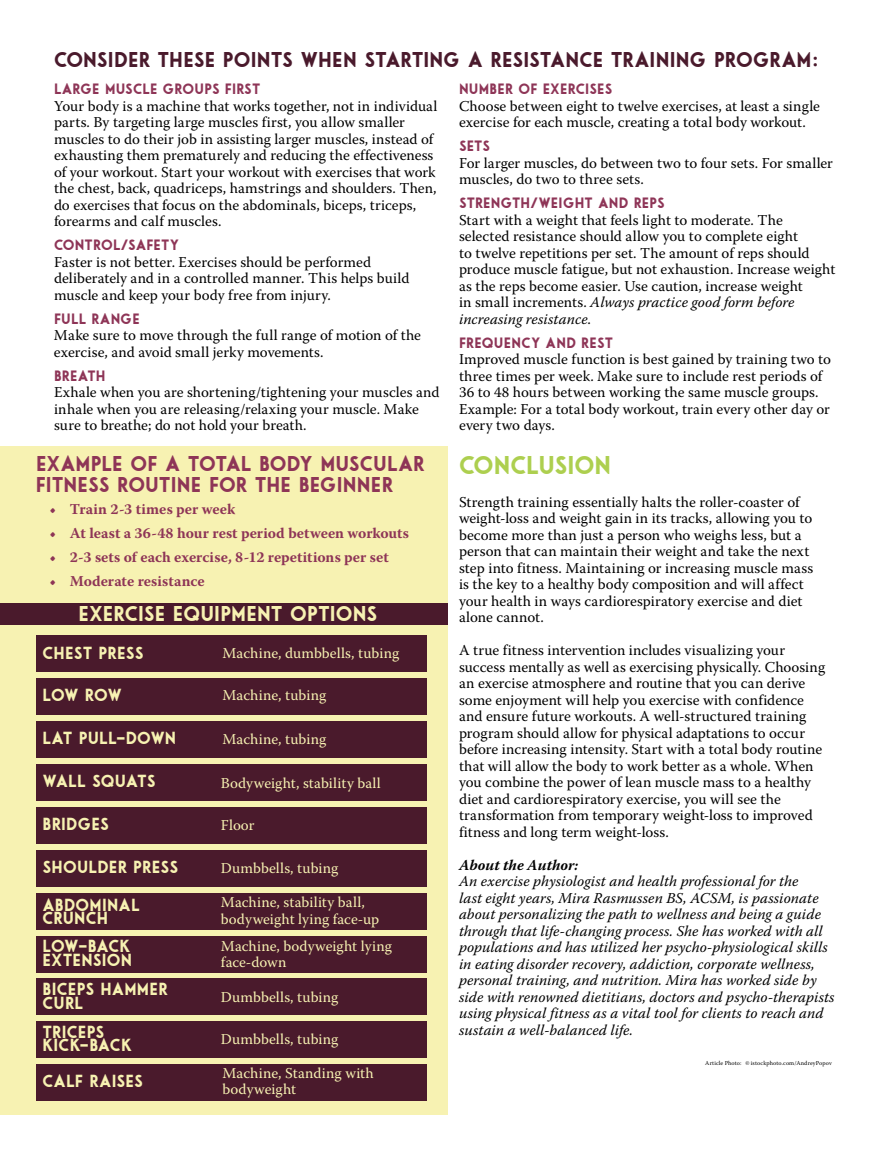
<style>
.page{position:relative;width:891px;height:1161px;background:#fff}
.page>*{position:absolute;margin:0;border:0;box-sizing:border-box;transform-origin:0 0}
.t1{font:800 18px "Libby";letter-spacing:.005em;color:#adcf4f}
.t2{font:15px/16.5px "Warnock Pro";letter-spacing:.005em;color:#000}
.t3{font:italic 15px/16.5px "Warnock Pro";letter-spacing:.005em;color:#000}
.t4{font:15px/16.5px "Warnock Pro";letter-spacing:.005em;color:#f7f2b2}
.t5{font:700 15px "Warnock Pro";letter-spacing:.005em;color:#8e3557}
.t6{font:800 15px "Libby";letter-spacing:.005em;color:#4a1a2c}
.t7{font:800 15px/21px "Libby";letter-spacing:-.005em;color:#8e3557}
.t8{font:800 15px "Libby";color:#f7f2b2}
.t9{font:italic 700 15px "Warnock Pro";letter-spacing:.005em;color:#000}
.t10{font:800 12.3px/13.5px "Libby";letter-spacing:.005em;color:#f7f2b2}
.t11{font:800 10.5px "Libby";letter-spacing:.01em;color:#8e3557}
.t12{font:6px "Warnock Pro";letter-spacing:.02em;color:#000}
.s1{font-family:"Futura LT";font-size:18px}
.s2{font-style:italic}
</style>
<div class="page">
<div style="left:0;top:447px;width:447px;height:668px;background:#f7f2b2"></div>
<div style="left:0;top:603px;width:447px;height:22px;background:#4a1a2c"></div>
<div style="left:36px;top:936px;width:391px;height:36px;background:#4a1a2c"></div>
<div style="left:36px;top:893px;width:391px;height:36px;background:#4a1a2c"></div>
<div style="left:36px;top:850px;width:391px;height:37px;background:#4a1a2c"></div>
<div style="left:36px;top:722px;width:391px;height:36px;background:#4a1a2c"></div>
<div style="left:36px;top:636px;width:391px;height:36px;background:#4a1a2c"></div>
<div style="left:36px;top:679px;width:391px;height:36px;background:#4a1a2c"></div>
<div style="left:36px;top:764px;width:391px;height:37px;background:#4a1a2c"></div>
<div style="left:36px;top:807px;width:391px;height:37px;background:#4a1a2c"></div>
<div style="left:36px;top:979px;width:391px;height:36px;background:#4a1a2c"></div>
<div style="left:36px;top:1022px;width:391px;height:36px;background:#4a1a2c"></div>
<div style="left:36px;top:1065px;width:391px;height:36px;background:#4a1a2c"></div>
<p class="t6" style="left:54px;top:51px;width:765px">CONSIDER THESE POINTS WHEN STARTING A RESISTANCE TRAINING PROGRAM<span class="s1">:</span></p>
<p class="t11" style="left:54px;top:83px;width:208px">LARGE MUSCLE GROUPS FI RST</p>
<p class="t2" style="left:54px;top:97px;width:385px">Your body is a machine that works together, not in individual parts. By targeting large muscles first, you allow smaller muscles to do their job in assisting larger muscles, instead of exhausting them prematurely and reducing the effectiveness of your workout. Start your workout with exercises that work the chest, back, quadriceps, hamstrings and shoulders. Then, do exercises that focus on the abdominals, biceps, triceps, forearms and calf muscles.</p>
<p class="t11" style="left:54px;top:239px;width:125px">CONTROL/SAFETY</p>
<p class="t2" style="left:54px;top:253px;width:357px">Faster is not better. Exercises should be performed deliberately and in a controlled manner. This helps build muscle and keep your body free from injury.</p>
<p class="t11" style="left:54px;top:312px;width:25px">FULL</p>
<p class="t11" style="left:91px;top:312px;width:50px">RANGE</p>
<p class="t2" style="left:54px;top:327px;width:369px">Make sure to move through the full range of motion of the exercise, and avoid small jerky movements.</p>
<p class="t11" style="left:54px;top:369px;width:53px">BREATH</p>
<p class="t2" style="left:54px;top:384px;width:387px">Exhale when you are shortening/tightening your muscles and inhale when you are releasing/relaxing your muscle. Make sure to breathe; do not hold your breath.</p>
<p class="t7" style="left:36px;top:454px;width:390px">EXAMPLE OF A TOTAL BODY M USCULAR<br>FITNESS</p>
<p class="t7" style="left:117px;top:475px;width:277px">ROUTINE FOR THE BEGINNER</p>
<p class="t5" style="left:49px;top:500px;width:187px">• Train 2-3 times per week</p>
<p class="t5" style="left:49px;top:524px;width:361px">• At least a 36-48 hour rest period between workouts</p>
<p class="t5" style="left:50px;top:548px;width:341px">• 2-3 sets of each exercise, 8-12 repetitions per set</p>
<p class="t5" style="left:50px;top:572px;width:157px">• Moderate resistance</p>
<p class="t8" style="left:79px;top:605px;width:298px">EXERCISE EQUIPMENT OPTIONS</p>
<p class="t10" style="left:43px;top:647px;width:93px">CHEST PRESS</p>
<p class="t10" style="left:43px;top:690px;width:79px">LOW ROW</p>
<p class="t10" style="left:43px;top:732px;width:135px">LAT PULL-DOWN</p>
<p class="t10" style="left:43px;top:775px;width:113px">WALL SQUATS</p>
<p class="t10" style="left:43px;top:818px;width:67px">BRIDGES</p>
<p class="t10" style="left:43px;top:861px;width:128px">SHOULDER PRESS</p>
<p class="t10" style="left:43px;top:899px;width:99px">ABDOMINAL<br>CRUNCH</p>
<p class="t10" style="left:43px;top:940px;width:91px">LOW-BACK<br>EXTENSION</p>
<p class="t10" style="left:43px;top:983px;width:127px">BICEPS HAMMER<br>CURL</p>
<p class="t10" style="left:43px;top:1026px;width:91px">TRICEPS<br>KICK-BACK</p>
<p class="t10" style="left:43px;top:1075px;width:101px">CALF RAISES</p>
<p class="t4" style="left:223px;top:645px;width:178px">Machine, dumbbells, tubing</p>
<p class="t4" style="left:223px;top:686px;width:105px">Machine, tubing</p>
<p class="t4" style="left:223px;top:730px;width:105px">Machine, tubing</p>
<p class="t4" style="left:221px;top:774px;width:161px">Bodyweight, stability ball</p>
<p class="t4" style="left:221px;top:816px;width:35px">Floor</p>
<p class="t4" style="left:221px;top:860px;width:119px">Dumbbells, tubing</p>
<p class="t4" style="left:221px;top:894px;width:160px">Machine, stability ball, bodyweight lying face-up</p>
<p class="t4" style="left:221px;top:937px;width:172px">Machine, bodyweight lying face-down</p>
<p class="t4" style="left:221px;top:988px;width:119px">Dumbbells, tubing</p>
<p class="t4" style="left:221px;top:1031px;width:119px">Dumbbells, tubing</p>
<p class="t4" style="left:223px;top:1064px;width:153px">Machine, Standing with bodyweight</p>
<p class="t11" style="left:459px;top:83px;width:155px">N UMBER OF EXERCISES</p>
<p class="t2" style="left:459px;top:97px;width:362px">Choose between eight to twelve exercises, at least a single exercise for each muscle, creating a total body workout.</p>
<p class="t11" style="left:459px;top:140px;width:33px">SETS</p>
<p class="t2" style="left:459px;top:154px;width:376px">For larger muscles, do between two to four sets. For smaller muscles, do two to three sets.</p>
<p class="t11" style="left:459px;top:197px;width:207px">STRENGTH/WEIGHT AND REPS</p>
<p class="t2" style="left:459px;top:211px;width:378px">Start with a weight that feels light to moderate. The selected resistance should allow you to complete eight<br>to twelve repetitions per set. The amount of reps should produce muscle fatigue, but not exhaustion. Increase weight as the reps become easier. Use caution, increase weight<br>in small increments. <span class="s2">Always practice good form before increasing resistance</span>.</p>
<p class="t11" style="left:459px;top:336px;width:156px">FREQUENCY AND REST</p>
<p class="t2" style="left:459px;top:351px;width:374px">Improved muscle function is best gained by training two to three times per week. Make sure to include rest periods of 36 to 48 hours between working the same muscle groups.<br>Example: For a total body workout, train every other day or every two days.</p>
<p class="t1" style="left:459px;top:454px;width:154px">CONCLUSION</p>
<p class="t2" style="left:459px;top:493px;width:356px">Strength training essentially halts the roller-coaster of weight-loss and weight gain in its tracks, allowing you to become more than just a person who weighs less, but a person that can maintain their weight and take the next step into fitness. Maintaining or increasing muscle mass is the key to a healthy body composition and will affect your health in ways cardiorespiratory exercise and diet alone cannot.</p>
<p class="t2" style="left:459px;top:642px;width:368px">A true fitness intervention includes visualizing your success mentally as well as exercising physically. Choosing an exercise atmosphere and routine that you can derive some enjoyment will help you exercise with confidence and ensure future workouts. A well-structured training program should allow for physical adaptations to occur before increasing intensity. Start with a total body routine that will allow the body to work better as a whole. When you combine the power of lean muscle mass to a healthy diet and cardiorespiratory exercise, you will see the transformation from temporary weight-loss to improved fitness and long term weight-loss.</p>
<p class="t9" style="left:459px;top:856px;width:121px">About the Author:</p>
<p class="t3" style="left:459px;top:873px;width:377px">An exercise physiologist and health professional for the<br>last eight years, Mira Rasmussen BS, ACSM, is passionate about personalizing the path to wellness and being a guide through that life-changing process. She has worked with all populations and has utilized her psycho-physiological skills in eating disorder recovery, addiction, corporate wellness, personal training, and nutrition. Mira has worked side by side with renowned dietitians, doctors and psycho-therapists using physical fitness as a vital tool for clients to reach and sustain a well-balanced life.</p>
<p class="t12" style="left:705px;top:1059px;width:128px">Article Photo: © istockphoto.com/AndreyPopov</p>
</div>
